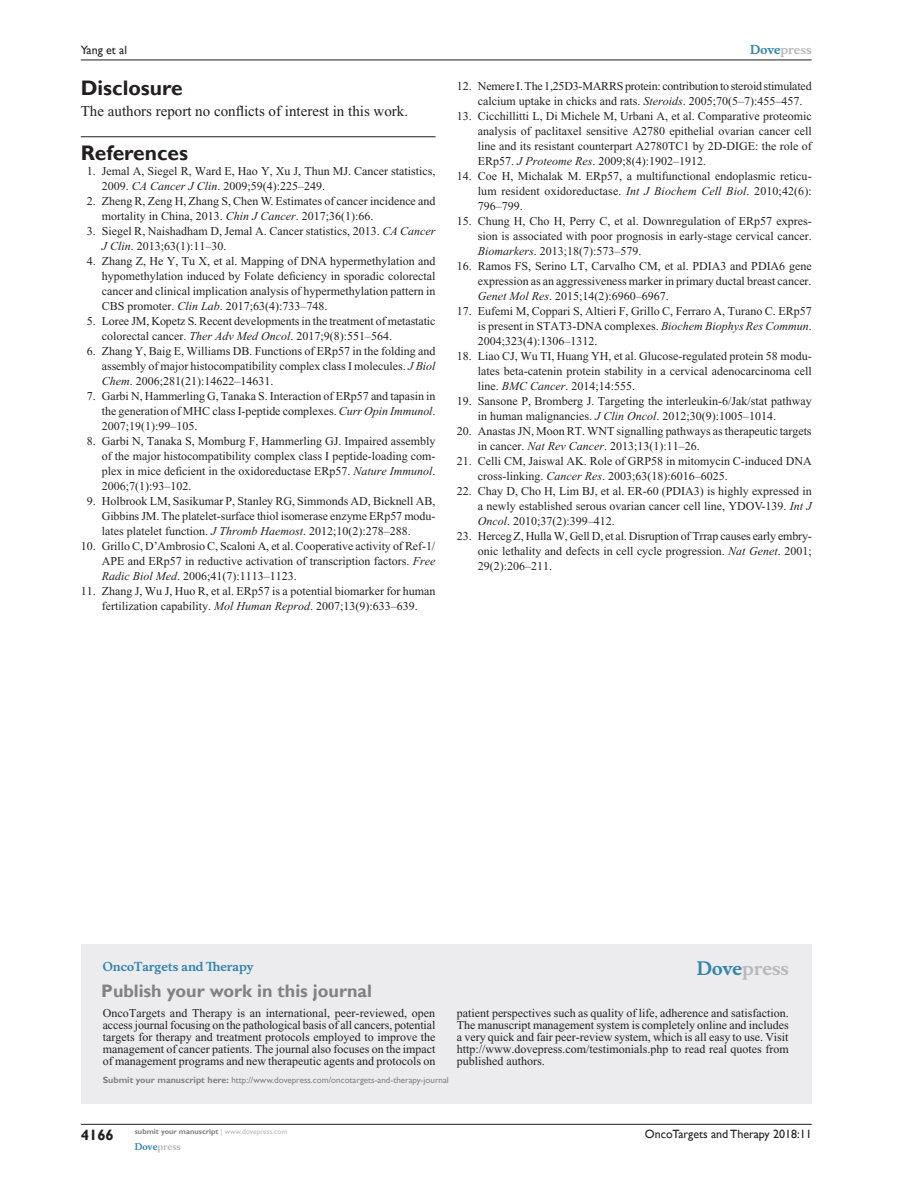
<style>
.page{position:relative;width:918px;height:1188px;background:#fff}
.page>*{position:absolute;margin:0;border:0;box-sizing:border-box;transform-origin:0 0}
.RefH{font:700 21px "Gill Sans";color:#231f20}
.PromBx-H1{font:700 18px "Gill Sans";color:#808285}
.PromBx-Brand{font:700 18px "Musee";color:#b8b9bc}
.TxF{font:15px "Times New Roman";color:#231f20}
.t1{font:700 15px "Gill Sans";color:#231f20}
.RefNL2{font:12px/15px "Times New Roman";color:#231f20;text-align:justify}
.PromBx-Tx{font:12px/12px "Times New Roman";color:#231f20;text-align:justify}
.RefNL2-2{font:12px/15px "Times New Roman";letter-spacing:-.02em;color:#231f20}
.t2{font:12px "Gill Sans";color:#231f20}
.PromBx-JrnlName{font:700 12px "Musee";color:#3485ae}
.t3{font:700 12px "Musee";color:#b8b9bc}
.PromBx-SubmitMssWebA{font:9px "Gill Sans";color:#808285}
.t4{font:700 9px "Musee";color:#b8b9bc}
.t5{font:700 7.5px "Gill Sans";color:#808285}
.s1{font-style:italic}
.s2{color:#3485ae}
.s3{font-weight:700}
.s4{font-weight:400;color:#b8b9bc}
</style>
<div class="page">
<div style="left:81px;top:944px;width:731px;height:159px;background:#ececee"></div>
<hr style="left:81px;top:1124px;width:731px;height:1px;background:#231f20">
<hr style="left:81px;top:60px;width:731px;height:1px;background:#231f20">
<hr style="left:81px;top:136px;width:355px;height:1px;background:#231f20">
<p class="t2" style="left:81px;top:43px;width:48px">Yang et al</p>
<h1 class="RefH" style="left:81px;top:76px;width:103px">Disclosure</h1>
<p class="TxF" style="left:81px;top:103px;width:329px">The authors report no conflicts of interest in this work.</p>
<p class="RefH" style="left:81px;top:140px;width:109px">References</p>
<p class="RefNL2" style="left:102px;top:163px;width:335px;text-indent:-15px">1. Jemal A, Siegel R, Ward E, Hao Y, Xu J, Thun MJ. Cancer statistics,<br>2009. <span class="s1">CA Cancer J Clin</span>. 2009;59(4):225–249.</p>
<p class="RefNL2" style="left:102px;top:193px;width:335px;text-indent:-15px">2. Zheng R, Zeng H, Zhang S, Chen W. Estimates of cancer incidence and mortality in China, 2013. <span class="s1">Chin J Cancer</span>. 2017;36(1):66.</p>
<p class="RefNL2" style="left:102px;top:223px;width:335px;text-indent:-15px">3. Siegel R, Naishadham D, Jemal A. Cancer statistics, 2013. <span class="s1">CA Cancer<br>J Clin</span>. 2013;63(1):11–30.</p>
<p class="RefNL2" style="left:102px;top:253px;width:335px;text-indent:-15px">4. Zhang Z, He Y, Tu X, et al. Mapping of DNA hypermethylation and hypomethylation induced by Folate deficiency in sporadic colorectal cancer and clinical implication analysis of hypermethylation pattern in CBS promoter. <span class="s1">Clin Lab</span>. 2017;63(4):733–748.</p>
<p class="RefNL2" style="left:102px;top:313px;width:335px;text-indent:-15px">5. Loree JM, Kopetz S. Recent developments in the treatment of metastatic colorectal cancer. <span class="s1">Ther Adv Med Oncol</span>. 2017;9(8):551–564.</p>
<p class="RefNL2" style="left:102px;top:343px;width:335px;text-indent:-15px">6. Zhang Y, Baig E, Williams DB. Functions of ERp57 in the folding and assembly of major histocompatibility complex class I molecules. <span class="s1">J Biol Chem</span>. 2006;281(21):14622–14631.</p>
<p class="RefNL2" style="left:102px;top:388px;width:335px;text-indent:-15px">7. Garbi N, Hammerling G, Tanaka S. Interaction of ERp57 and tapasin in the generation of MHC class I-peptide complexes. <span class="s1">Curr Opin Immunol</span>.<br>2007;19(1):99–105.</p>
<p class="RefNL2" style="left:102px;top:433px;width:335px;text-indent:-15px">8. Garbi N, Tanaka S, Momburg F, Hammerling GJ. Impaired assembly of the major histocompatibility complex class I peptide-loading com&shy;plex in mice deficient in the oxidoreductase ERp57. <span class="s1">Nature Immunol</span>.<br>2006;7(1):93–102.</p>
<p class="RefNL2" style="left:102px;top:493px;width:335px;text-indent:-15px">9. Holbrook LM, Sasikumar P, Stanley RG, Simmonds AD, Bicknell AB, Gibbins JM. The platelet-surface thiol isomerase enzyme ERp57 modu&shy;lates platelet function. <span class="s1">J Thromb Haemost</span>. 2012;10(2):278–288.</p>
<p class="RefNL2" style="left:102px;top:538px;width:335px;text-indent:-21px">10. Grillo C, D’Ambrosio C, Scaloni A, et al. Cooperative activity of Ref-1/ APE and ERp57 in reductive activation of transcription factors. <span class="s1">Free Radic Biol Med</span>. 2006;41(7):1113–1123.</p>
<p class="RefNL2" style="left:81px;top:583px;width:356px;text-align:center">11. Zhang J, Wu J, Huo R, et al. ERp57 is a potential biomarker for human fertilization capability. <span class="s1">Mol Human Reprod</span>. 2007;13(9):633–639.</p>
<p class="t3" style="left:750px;top:43px;width:63px"><span class="s2">Dove</span>press</p>
<p class="RefNL2-2" style="left:478px;top:79px;width:335px;text-indent:-21px">12. Nemere I. The 1,25D3-MARRS protein: contribution to steroid stimulated calcium uptake in chicks and rats. <span class="s1">Steroids</span>. 2005;70(5–7):455–457.</p>
<p class="RefNL2" style="left:478px;top:109px;width:335px;text-indent:-21px">13. Cicchillitti L, Di Michele M, Urbani A, et al. Comparative proteomic analysis of paclitaxel sensitive A2780 epithelial ovarian cancer cell line and its resistant counterpart A2780TC1 by 2D-DIGE: the role of ERp57. <span class="s1">J Proteome Res</span>. 2009;8(4):1902–1912.</p>
<p class="RefNL2" style="left:478px;top:169px;width:335px;text-indent:-21px">14. Coe H, Michalak M. ERp57, a multifunctional endoplasmic reticu&shy;lum resident oxidoreductase. <span class="s1">Int J Biochem Cell Biol</span>. 2010;42(6):<br>796–799.</p>
<p class="RefNL2" style="left:478px;top:214px;width:335px;text-indent:-21px">15. Chung H, Cho H, Perry C, et al. Downregulation of ERp57 expres&shy;sion is associated with poor prognosis in early-stage cervical cancer.<br><span class="s1">Biomarkers</span>. 2013;18(7):573–579.</p>
<p class="RefNL2" style="left:478px;top:259px;width:335px;text-indent:-21px">16. Ramos FS, Serino LT, Carvalho CM, et al. PDIA3 and PDIA6 gene expression as an aggressiveness marker in primary ductal breast cancer.<br><span class="s1">Genet Mol Res</span>. 2015;14(2):6960–6967.</p>
<p class="RefNL2" style="left:478px;top:304px;width:335px;text-indent:-21px">17. Eufemi M, Coppari S, Altieri F, Grillo C, Ferraro A, Turano C. ERp57 is present in STAT3-DNA complexes. <span class="s1">Biochem Biophys Res Commun</span>.<br>2004;323(4):1306–1312.</p>
<p class="RefNL2" style="left:478px;top:349px;width:335px;text-indent:-21px">18. Liao CJ, Wu TI, Huang YH, et al. Glucose-regulated protein 58 modu&shy;lates beta-catenin protein stability in a cervical adenocarcinoma cell line. <span class="s1">BMC Cancer</span>. 2014;14:555.</p>
<p class="RefNL2" style="left:478px;top:394px;width:335px;text-indent:-21px">19. Sansone P, Bromberg J. Targeting the interleukin-6/Jak/stat pathway in human malignancies. <span class="s1">J Clin Oncol</span>. 2012;30(9):1005–1014.</p>
<p class="RefNL2" style="left:478px;top:424px;width:335px;text-indent:-21px">20. Anastas JN, Moon RT. WNT signalling pathways as therapeutic targets in cancer. <span class="s1">Nat Rev Cancer</span>. 2013;13(1):11–26.</p>
<p class="RefNL2" style="left:478px;top:454px;width:335px;text-indent:-21px">21. Celli CM, Jaiswal AK. Role of GRP58 in mitomycin C-induced DNA cross-linking. <span class="s1">Cancer Res</span>. 2003;63(18):6016–6025.</p>
<p class="RefNL2" style="left:478px;top:484px;width:335px;text-indent:-21px">22. Chay D, Cho H, Lim BJ, et al. ER-60 (PDIA3) is highly expressed in a newly established serous ovarian cancer cell line, YDOV-139. <span class="s1">Int J Oncol</span>. 2010;37(2):399–412.</p>
<p class="RefNL2" style="left:478px;top:529px;width:335px;text-indent:-21px">23. Herceg Z, Hulla W, Gell D, et al. Disruption of Trrap causes early embry&shy;onic lethality and defects in cell cycle progression. <span class="s1">Nat Genet</span>. 2001; 29(2):206–211.</p>
<p class="PromBx-JrnlName" style="left:103px;top:959px;width:152px">OncoTargets and Therapy</p>
<p class="PromBx-H1" style="left:101px;top:980px;width:272px">Publish your work in this journal</p>
<p class="PromBx-Brand" style="left:697px;top:958px;width:94px"><span class="s2">Dove</span>press</p>
<p class="PromBx-Tx" style="left:103px;top:1007px;width:334px">OncoTargets and Therapy is an international, peer-reviewed, open access journal focusing on the pathological basis of all cancers, potential targets for therapy and treatment protocols employed to improve the management of cancer patients. The journal also focuses on the impact of management programs and new therapeutic agents and protocols on</p>
<p class="PromBx-Tx" style="left:457px;top:1007px;width:333px">patient perspectives such as quality of life, adherence and satisfaction.<br>The manuscript management system is completely online and includes a very quick and fair peer-review system, which is all easy to use. Visit http://www.dovepress.com/testimonials.php to read real quotes from published authors.</p>
<p class="PromBx-SubmitMssWebA" style="left:103px;top:1075px;width:348px"><span class="s3">Submit your manuscript here:</span> http://www.dovepress.com/oncotargets-and-therapy-journal</p>
<p class="t1" style="left:81px;top:1126px;width:35px">4166</p>
<p class="t5" style="left:135px;top:1127px;width:154px">submit your manuscript <span class="s4">| www.dovepress.com</span></p>
<p class="t4" style="left:135px;top:1141px;width:48px"><span class="s2">Dove</span>press</p>
<p class="t2" style="left:645px;top:1127px;width:168px">OncoTargets and Therapy 2018:11</p>
</div>
